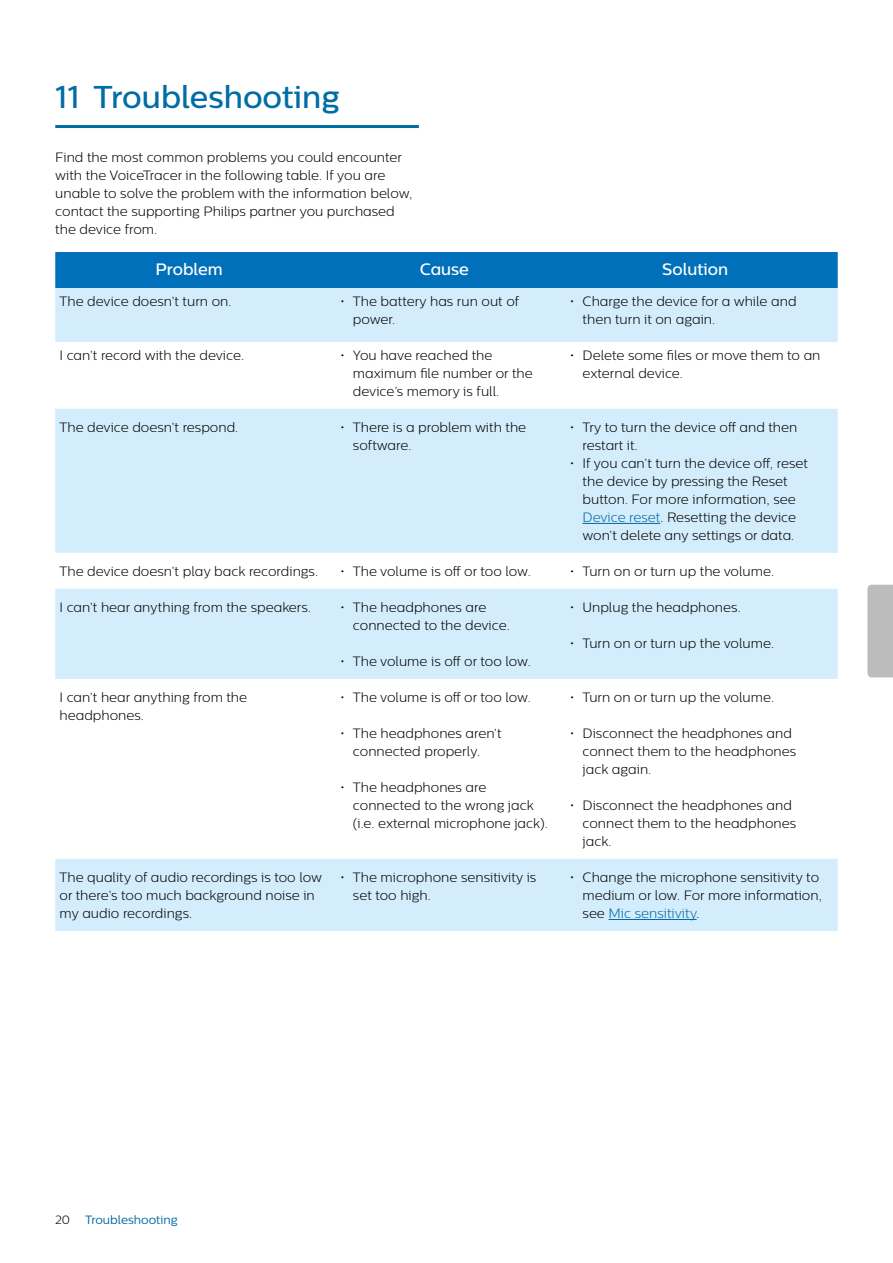
<style>
.page{position:relative;width:893px;height:1263px;background:#fff}
.page>*{position:absolute;margin:0;border:0;box-sizing:border-box;transform-origin:0 0}
.t1{font:500 31.5px "Centrale Sans";color:#006da4}
.t2{font:500 16.5px "Centrale Sans";color:#fff}
.t3{font:300 13.5px/18px "Centrale Sans";color:#000}
.t4{font:12px "Centrale Sans";color:#0067a2}
.s1{color:#0067a2}
.s2{font-weight:300;color:#000}
</style>
<div class="page">
<hr style="left:55px;top:125px;width:364px;height:3px;background:#006da4">
<div style="left:55px;top:252px;width:783px;height:36px;background:#0070ba"></div>
<svg style="left:55px;top:288px;width:783px;height:643px"></svg>
<div style="left:55px;top:409px;width:783px;height:144px;background:#d4edfc"></div>
<hr style="left:583px;top:523px;width:77px;height:1px;background:#0067a2">
<hr style="left:609px;top:919px;width:88px;height:1px;background:#0067a2">
<div style="left:867px;top:585px;width:26px;height:92px;background:#bcbcbc"></div>
<h1 class="t1" style="left:55px;top:78px;width:286px">11 Troubleshooting</h1>
<p class="t3" style="left:55px;top:148px;width:359px">Find the most common problems you could encounter with the VoiceTracer in the following table. If you are unable to solve the problem with the information below, contact the supporting Philips partner you purchased the device from.</p>
<p class="t2" style="left:156px;top:259px;width:69px">Problem</p>
<p class="t2" style="left:420px;top:259px;width:51px">Cause</p>
<p class="t2" style="left:662px;top:259px;width:68px">Solution</p>
<p class="t3" style="left:60px;top:292px;width:173px">The device doesn’t turn on.</p>
<p class="t3" style="left:353px;top:292px;width:168px;text-indent:-13px">• The battery has run out of power.</p>
<p class="t3" style="left:583px;top:292px;width:216px;text-indent:-13px">• Charge the device for a while and then turn it on again.</p>
<p class="t3" style="left:60px;top:346px;width:186px">I can’t record with the device.</p>
<p class="t3" style="left:353px;top:346px;width:181px;text-indent:-13px">• You have reached the maximum file number or the device’s memory is full.</p>
<p class="t3" style="left:583px;top:346px;width:239px;text-indent:-13px">• Delete some files or move them to an external device.</p>
<p class="t3" style="left:60px;top:418px;width:180px">The device doesn’t respond.</p>
<p class="t3" style="left:353px;top:418px;width:175px;text-indent:-13px">• There is a problem with the software.</p>
<p class="t3" style="left:583px;top:418px;width:216px;text-indent:-13px">• Try to turn the device off and then restart it.</p>
<p class="t3" style="left:570px;top:454px;width:240px;text-align:center">• If you can’t turn the device off, reset the device by pressing the Reset button. For more information, see <span class="s1">Device reset</span>. Resetting the device won’t delete any settings or data.</p>
<p class="t3" style="left:60px;top:562px;width:260px">The device doesn’t play back recordings.</p>
<p class="t3" style="left:340px;top:562px;width:192px">• The volume is off or too low.</p>
<p class="t3" style="left:570px;top:562px;width:206px">• Turn on or turn up the volume.</p>
<p class="t3" style="left:60px;top:598px;width:253px">I can’t hear anything from the speakers.</p>
<p class="t3" style="left:353px;top:598px;width:158px;text-indent:-13px">• The headphones are connected to the device.</p>
<p class="t3" style="left:340px;top:652px;width:192px">• The volume is off or too low.</p>
<p class="t3" style="left:570px;top:598px;width:172px">• Unplug the headphones.</p>
<p class="t3" style="left:570px;top:634px;width:206px">• Turn on or turn up the volume.</p>
<p class="t3" style="left:60px;top:688px;width:189px">I can’t hear anything from the headphones.</p>
<p class="t3" style="left:340px;top:688px;width:192px">• The volume is off or too low.</p>
<p class="t3" style="left:353px;top:724px;width:150px;text-indent:-13px">• The headphones aren’t connected properly.</p>
<p class="t3" style="left:353px;top:778px;width:196px;text-indent:-13px">• The headphones are connected to the wrong jack (i.e. external microphone jack).</p>
<p class="t3" style="left:570px;top:688px;width:206px">• Turn on or turn up the volume.</p>
<p class="t3" style="left:583px;top:724px;width:215px;text-indent:-13px">• Disconnect the headphones and connect them to the headphones jack again.</p>
<p class="t3" style="left:583px;top:796px;width:215px;text-indent:-13px">• Disconnect the headphones and connect them to the headphones jack.</p>
<p class="t3" style="left:60px;top:868px;width:264px">The quality of audio recordings is too low or there’s too much background noise in my audio recordings.</p>
<p class="t3" style="left:353px;top:868px;width:185px;text-indent:-13px">• The microphone sensitivity is set too high.</p>
<p class="t3" style="left:583px;top:868px;width:241px;text-indent:-13px">• Change the microphone sensitivity to medium or low. For more information, see <span class="s1">Mic sensitivity</span>.</p>
<p class="t4" style="left:55px;top:1213px;width:124px"><span class="s2">20</span> Troubleshooting</p>
</div>
